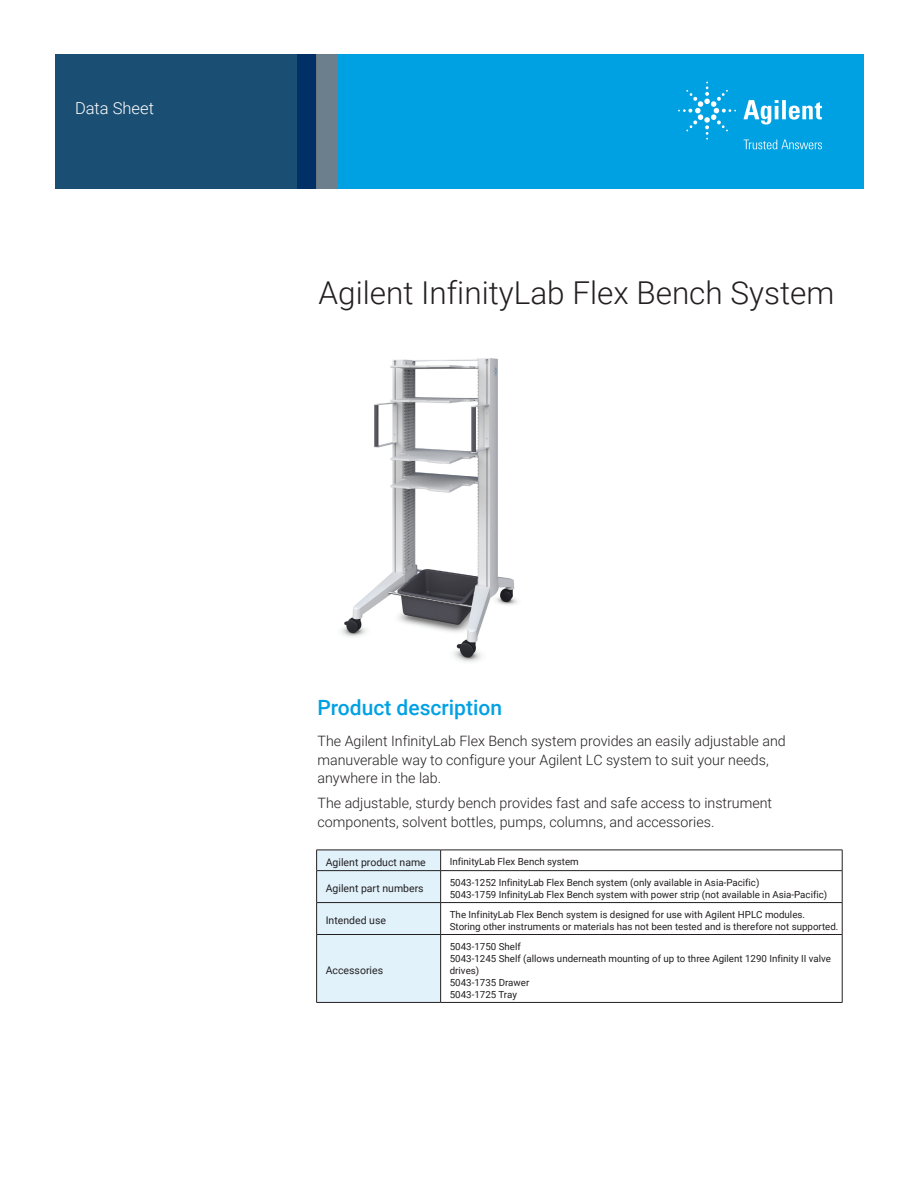
<style>
.page{position:relative;width:918px;height:1188px;background:#fff}
.page>*{position:absolute;margin:0;border:0;box-sizing:border-box;transform-origin:0 0}
.t1{font:300 31.5px "Roboto";color:#231f20}
.Header_1{font:500 21px "Roboto";color:#00a1e3}
.Area_Identifier{font:300 16.5px "Roboto";color:#fff}
.Text{font:300 14.25px/18.8px "Roboto";color:#231f20}
.Table_text{font:10.5px "Roboto";color:#231f20}
.Table_text_small_FL{font:9.75px/12px "Roboto";color:#231f20}
</style>
<div class="page">
<div style="left:297px;top:54px;width:567px;height:135px;background:#00a1e3"></div>
<svg style="left:55px;top:54px;width:261px;height:135px;background:#184b71"></svg>
<div style="left:316px;top:54px;width:22px;height:135px;background:#6b808c"></div>
<img style="left:341px;top:358px;width:177px;height:304px">
<hr style="left:441px;top:870px;width:401px;height:1px;background:#231f20">
<hr style="left:441px;top:902px;width:401px;height:1px;background:#231f20">
<hr style="left:316px;top:1002px;width:125px;height:1px;background:#231f20">
<hr style="left:441px;top:850px;width:401px;height:1px;background:#231f20">
<div style="left:316px;top:850px;width:125px;height:152px;background:#e1f2fb"></div>
<svg style="left:842px;top:850px;width:1px;height:20px"></svg>
<hr style="left:440px;top:871px;width:1px;height:31px;background:#231f20">
<hr style="left:842px;top:871px;width:1px;height:31px;background:#231f20">
<hr style="left:440px;top:903px;width:1px;height:31px;background:#231f20">
<hr style="left:842px;top:903px;width:1px;height:31px;background:#231f20">
<hr style="left:441px;top:934px;width:401px;height:1px;background:#231f20">
<hr style="left:440px;top:935px;width:1px;height:67px;background:#231f20">
<hr style="left:842px;top:935px;width:1px;height:67px;background:#231f20">
<hr style="left:441px;top:1002px;width:401px;height:1px;background:#231f20">
<svg style="left:743px;top:100px;width:79px;height:25px"></svg>
<svg style="left:678px;top:82px;width:58px;height:58px"></svg>
<svg style="left:744px;top:140px;width:78px;height:9px"></svg>
<p class="Area_Identifier" style="left:75px;top:96px;width:80px">Data Sheet</p>
<p class="t1" style="left:319px;top:271px;width:517px">Agilent InfinityLab Flex Bench System</p>
<p class="Header_1" style="left:318px;top:693px;width:186px">Product description</p>
<p class="Text" style="left:318px;top:731px;width:470px">The Agilent InfinityLab Flex Bench system provides an easily adjustable and manuverable way to configure your Agilent LC system to suit your needs, anywhere in the lab.</p>
<p class="Text" style="left:318px;top:793px;width:456px">The adjustable, sturdy bench provides fast and safe access to instrument components, solvent bottles, pumps, columns, and accessories.</p>
<p class="Table_text" style="left:326px;top:855px;width:102px">Agilent product name</p>
<p class="Table_text_small_FL" style="left:450px;top:856px;width:131px">InfinityLab Flex Bench system</p>
<p class="Table_text" style="left:326px;top:881px;width:99px">Agilent part numbers</p>
<p class="Table_text_small_FL" style="left:450px;top:876px;width:379px">5043-1252 InfinityLab Flex Bench system (only available in Asia-Pacific)<br>5043-1759 InfinityLab Flex Bench system with power strip (not available in Asia-Pacific)</p>
<p class="Table_text" style="left:326px;top:913px;width:62px">Intended use</p>
<p class="Table_text_small_FL" style="left:450px;top:908px;width:390px">The InfinityLab Flex Bench system is designed for use with Agilent HPLC modules.<br>Storing other instruments or materials has not been tested and is therefore not supported.</p>
<p class="Table_text" style="left:326px;top:963px;width:59px">Accessories</p>
<p class="Table_text_small_FL" style="left:450px;top:940px;width:73px">5043-1750 Shelf</p>
<p class="Table_text_small_FL" style="left:450px;top:952px;width:383px">5043-1245 Shelf (allows underneath mounting of up to three Agilent 1290 Infinity II valve drives)</p>
<p class="Table_text_small_FL" style="left:450px;top:976px;width:81px">5043-1735 Drawer</p>
<p class="Table_text_small_FL" style="left:450px;top:988px;width:69px">5043-1725 Tray</p>
</div>
